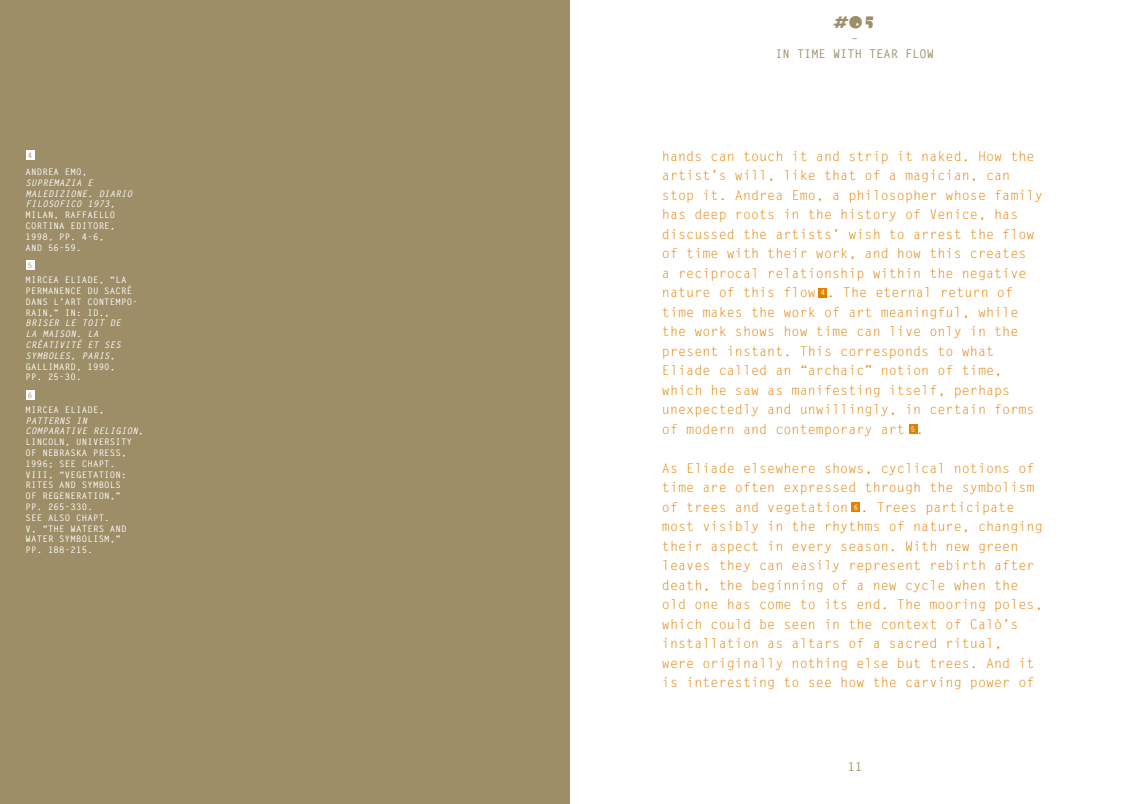
<style>
.page{position:relative;width:1140px;height:804px;background:#fff}
.page>*{position:absolute;margin:0;border:0;box-sizing:border-box;transform-origin:0 0}
.t1{font:16.5px "Beesknees Std";color:#9d8e68}
.t2{font:13.5px/19.5px "Letter Gothic Std";color:#e28000}
.t3{font:700 12px/15px "Letter Gothic Std";color:#9d8e68;text-align:center}
.t4{font:700 9px/10.8px "Letter Gothic Std";letter-spacing:.025em;color:#fff}
.t5{font:italic 700 9px/10.8px "Letter Gothic Std";letter-spacing:.025em;color:#fff}
.t6{font:700 7.5px "Letter Gothic Std";color:#9d8e68}
.t7{font:700 7.5px "Letter Gothic Std";color:#fff}
.s1{font-style:italic}
.s2{font-style:normal}
</style>
<div class="page">
<div style="left:0;top:0;width:570px;height:804px;background:#9d8e68"></div>
<div style="left:819px;top:288px;width:8px;height:9px;background:#e28000"></div>
<div style="left:909px;top:425px;width:8px;height:9px;background:#e28000"></div>
<div style="left:851px;top:503px;width:9px;height:9px;background:#e28000"></div>
<div style="left:26px;top:151px;width:8px;height:9px;background:#fff"></div>
<div style="left:26px;top:261px;width:8px;height:9px;background:#fff"></div>
<div style="left:26px;top:391px;width:8px;height:9px;background:#fff"></div>
<p class="t6" style="left:28px;top:150px;width:6px">4</p>
<p class="t4" style="left:26px;top:167px;width:63px">ANDREA EMO,</p>
<p class="t4" style="left:26px;top:177px;width:108px"><span class="s1">SUPREMAZIA E<br>MALEDIZIONE. DIARIO<br>FILOSOFICO 1973</span>,<br>MI LAN, RAFFAELLO<br>CORTI NA EDITORE,<br>1998, PP . 4-6,<br>AND 56-59.</p>
<p class="t4" style="left:26px;top:275px;width:114px">MI RCEA ELIADE, “LA<br>P ERMANENCE DU SACRÉ<br>DANS L’ART CONTEMPO-<br>RAIN,” IN: ID.,</p>
<p class="t5" style="left:26px;top:318px;width:97px">BRISER LE TOIT DE<br>LA MAISON. LA<br>CRÉATIVITÉ ET SES<br>SYMBOLES, PARIS<span class="s2">,<br>GALLI MARD, 1990,<br>PP . 25-30.</span></p>
<p class="t4" style="left:26px;top:404px;width:80px">MI RCEA ELIADE,</p>
<p class="t4" style="left:26px;top:415px;width:119px"><span class="s1">PATTERNS IN<br>COMPARATIVE RELIGION</span>,<br>LI NCOLN, UNIVERSITY<br>OF N EBRASKA PRESS,<br>1996; SEE CHAPT.<br>V III, “VEGETATION:<br>RI TES AND SYMBOLS<br>OF REGENERATI ON,”<br>PP . 265-330.<br>S EE ALSO CHAPT.<br>V , “THE WATERS AND<br>WATER SYMBOLI SM,”<br>PP . 188-215.</p>
<p class="t6" style="left:28px;top:260px;width:6px">5</p>
<p class="t6" style="left:28px;top:390px;width:6px">6</p>
<p class="t1" style="left:833px;top:12px;width:44px">#05</p>
<p class="t3" style="left:775px;top:32px;width:160px">–<br>IN TIME WITH TEAR FLOW</p>
<p class="t2" style="left:662px;top:146px;width:382px">hands can touch it and strip it naked. How the artist’s will, like that of a magician, can stop it. Andrea Emo, a philosopher whose family has deep roots in the history of Venice, has discussed the artists’ wish to arrest the flow of time with their work, and how this creates<br>a reciprocal relationship within the negative nature of this flow . The eternal return of time makes the work of art meaningful, while the work shows how time can live only in the present instant. This corresponds to what Eliade called an “archaic” notion of time, which he saw as manifesting itself, perhaps unexpectedly and unwillingly, in certain forms of modern and contemporary art .</p>
<p class="t2" style="left:662px;top:458px;width:382px">As Eliade elsewhere shows, cyclical notions of time are often expressed through the symbolism of trees and vegetation . Trees participate most visibly in the rhythms of nature, changing their aspect in every season. With new green leaves they can easily represent rebirth after death, the beginning of a new cycle when the old one has come to its end. The mooring poles, which could be seen in the context of Calò’s installation as altars of a sacred ritual,<br>were originally nothing else but trees. And it is interesting to see how the carving power of</p>
<p class="t7" style="left:820px;top:288px;width:6px">4</p>
<p class="t7" style="left:910px;top:424px;width:6px">5</p>
<p class="t7" style="left:853px;top:502px;width:6px">6</p>
<p class="t3" style="left:847px;top:759px;width:16px">11</p>
</div>
